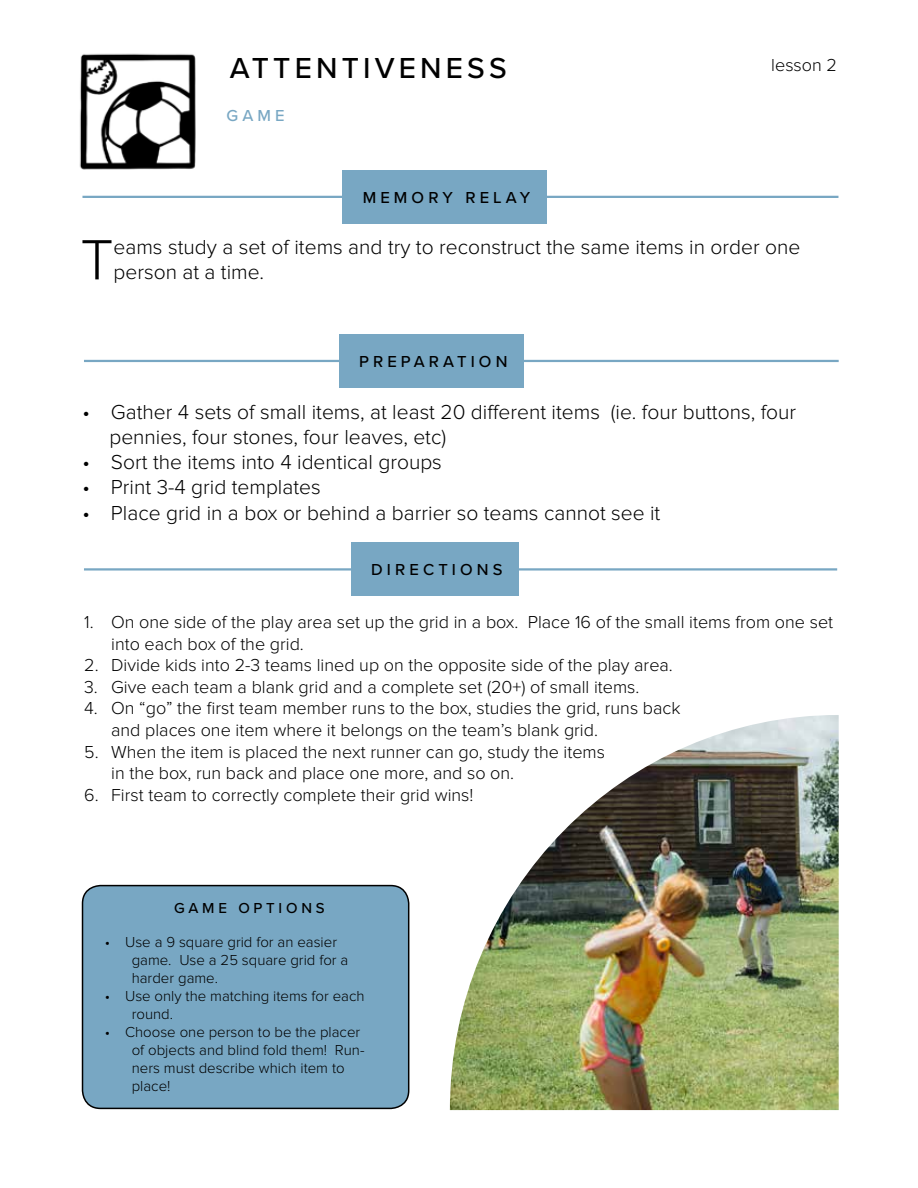
<style>
.page{position:relative;width:918px;height:1188px;background:#fff}
.page>*{position:absolute;margin:0;border:0;box-sizing:border-box;transform-origin:0 0}
.t1{font:300 58.8px "Proxima Nova";color:#000}
.t2{font:500 30px "Proxima Nova";letter-spacing:.14em;color:#000}
.t3{font:300 21px/25.2px "Proxima Nova";color:#000}
.t4{font:300 18px/21.6px "Proxima Nova";color:#000}
.t5{font:500 16.5px "Proxima Nova";letter-spacing:.25em;color:#000}
.t6{font:500 16.5px "Proxima Nova";color:#78a7c3}
.t7{font:300 15px/18px "Proxima Nova";color:#000}
.t8{font:500 15px "Proxima Nova";letter-spacing:.25em;color:#000}
</style>
<div class="page">
<img style="left:79px;top:53px;width:169px;height:143px">
<img style="left:450px;top:715px;width:389px;height:395px">
<hr style="left:82px;top:196px;width:756px;height:2px;background:#78a7c3">
<div style="left:342px;top:170px;width:204px;height:53px;background:#78a7c3"></div>
<hr style="left:84px;top:360px;width:755px;height:2px;background:#78a7c3">
<div style="left:339px;top:334px;width:185px;height:53px;background:#78a7c3"></div>
<hr style="left:84px;top:568px;width:753px;height:3px;background:#78a7c3">
<div style="left:351px;top:542px;width:168px;height:53px;background:#78a7c3"></div>
<div style="left:83px;top:886px;width:326px;height:222px;background:#78a7c3;border-radius:18px"></div>
<div style="left:82px;top:885px;width:327px;height:224px;border:2px solid #000;border-radius:18px"></div>
<h2 class="t2" style="left:230px;top:45px;width:279px">ATTENTIVENESS</h2>
<p class="t6" style="left:226px;top:103px;width:60px">GAME</p>
<p class="t5" style="left:363px;top:185px;width:169px">MEMORY RELAY</p>
<p class="t4" style="left:771px;top:54px;width:67px">lesson 2</p>
<h1 class="t1" style="left:80px;top:226px;width:35px">T</h1>
<p class="t3" style="left:114px;top:235px;width:688px">eams study a set of items and try to reconstruct the same items in order one person at a time.</p>
<p class="t5" style="left:359px;top:349px;width:150px">PREPARATION</p>
<p class="t3" style="left:109px;top:399px;width:688px;text-indent:-27px">• Gather 4 sets of small items, at least 20 different items (ie. four buttons, four pennies, four stones, four leaves, etc)</p>
<p class="t3" style="left:82px;top:450px;width:361px">• Sort the items into 4 identical groups</p>
<p class="t3" style="left:82px;top:475px;width:240px">• Print 3-4 grid templates</p>
<p class="t3" style="left:82px;top:500px;width:579px">• Place grid in a box or behind a barrier so teams cannot see it</p>
<p class="t5" style="left:371px;top:557px;width:133px">DIRECTIONS</p>
<p class="t4" style="left:111px;top:611px;width:724px;text-indent:-27px">1. On one side of the play area set up the grid in a box. Place 16 of the small items from one set into each box of the grid.</p>
<p class="t4" style="left:84px;top:655px;width:590px">2. Divide kids into 2-3 teams lined up on the opposite side of the play area.</p>
<p class="t4" style="left:84px;top:676px;width:557px">3. Give each team a blank grid and a complete set (20+) of small items.</p>
<p class="t4" style="left:111px;top:698px;width:571px;text-indent:-27px">4. On “go” the first team member runs to the box, studies the grid, runs back and places one item where it belongs on the team’s blank grid.</p>
<p class="t4" style="left:111px;top:741px;width:495px;text-indent:-27px">5. When the item is placed the next runner can go, study the items in the box, run back and place one more, and so on.</p>
<p class="t4" style="left:84px;top:784px;width:391px">6. First team to correctly complete their grid wins!</p>
<p class="t8" style="left:174px;top:897px;width:152px">GAME OPTIONS</p>
<p class="t7" style="left:132px;top:933px;width:218px;text-indent:-27px">• Use a 9 square grid for an easier game. Use a 25 square grid for a harder game.</p>
<p class="t7" style="left:132px;top:987px;width:234px;text-indent:-27px">• Use only the matching items for each round.</p>
<p class="t7" style="left:132px;top:1023px;width:234px;text-indent:-27px">• Choose one person to be the placer of objects and blind fold them! Run&shy;ners must describe which item to place!</p>
</div>
